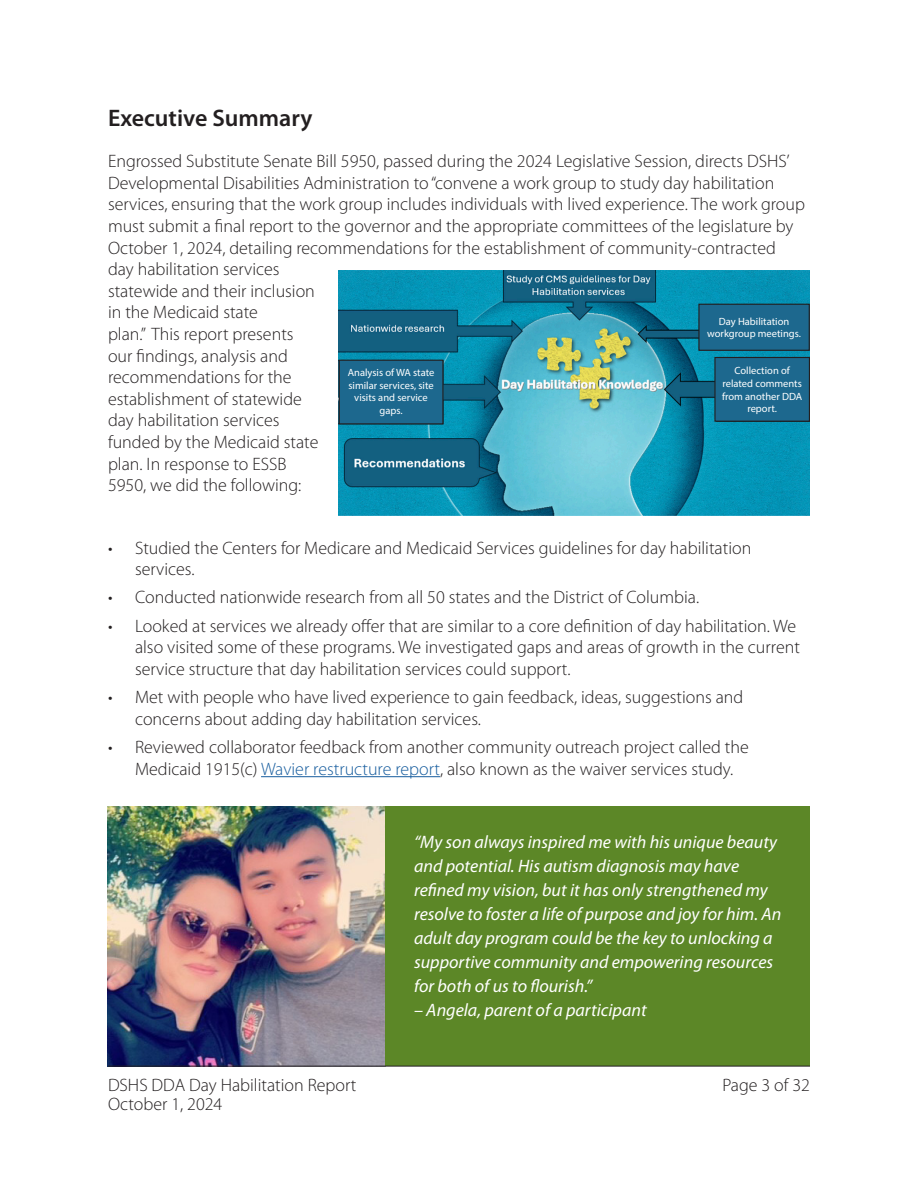
<style>
.page{position:relative;width:918px;height:1188px;background:#fff}
.page>*{position:absolute;margin:0;border:0;box-sizing:border-box;transform-origin:0 0}
.t1{font:600 24px "Myriad Pro";color:#231f20}
.t2{font:300 18px/21.6px "Myriad Pro";color:#231f20}
.t3{font:italic 18px/24px "Myriad Pro";color:#fff}
.t4{font:10.5px/12.6px "Myriad Pro";color:#fff;text-align:center}
.s1{color:#175d9e}
</style>
<div class="page">
<img style="left:339px;top:270px;width:471px;height:246px">
<hr style="left:261px;top:776px;width:179px;height:1px;background:#175d9e">
<div style="left:699px;top:304px;width:110px;height:46px;background:#1d688e"></div>
<div style="left:698px;top:304px;width:112px;height:47px;border:1px solid #231f20"></div>
<div style="left:339px;top:360px;width:104px;height:64px;background:#1d688e"></div>
<div style="left:339px;top:360px;width:105px;height:64px;border:1px solid #231f20"></div>
<div style="left:715px;top:358px;width:94px;height:63px;background:#1d688e"></div>
<div style="left:714px;top:357px;width:96px;height:65px;border:1px solid #231f20"></div>
<img style="left:107px;top:806px;width:278px;height:260px">
<div style="left:385px;top:806px;width:425px;height:260px;background:#5c8727"></div>
<hr style="left:108px;top:1066px;width:702px;height:1px;background:#231f20">
<p class="t1" style="left:108px;top:105px;width:206px">Executive Summary</p>
<p class="t2" style="left:108px;top:151px;width:699px">Engrossed Substitute Senate Bill 5950, passed during the 2024 Legislative Session, directs DSHS’ Developmental Disabilities Administration to “convene a work group to study day habilitation services, ensuring that the work group includes individuals with lived experience. The work group must submit a final report to the governor and the appropriate committees of the legislature by October 1, 2024, detailing recommendations for the establishment of community-contracted day habilitation services<br>statewide and their inclusion<br>in the Medicaid state<br>plan.” This report presents<br>our findings, analysis and<br>recommendations for the<br>establishment of statewide<br>day habilitation services<br>funded by the Medicaid state<br>plan. In response to ESSB<br>5950, we did the following:</p>
<p class="t4" style="left:707px;top:315px;width:95px">Day Habilitation workgroup meetings.</p>
<p class="t4" style="left:348px;top:366px;width:88px">Analysis of WA state similar services, site visits and service gaps.</p>
<p class="t4" style="left:722px;top:364px;width:82px">Collection of related comments from another DDA report.</p>
<p class="t2" style="left:135px;top:537px;width:618px;text-indent:-27px">• Studied the Centers for Medicare and Medicaid Services guidelines for day habilitation services.</p>
<p class="t2" style="left:108px;top:587px;width:593px">• Conducted nationwide research from all 50 states and the District of Columbia.</p>
<p class="t2" style="left:135px;top:615px;width:666px;text-indent:-27px">• Looked at services we already offer that are similar to a core definition of day habilitation. We also visited some of these programs. We investigated gaps and areas of growth in the current service structure that day habilitation services could support.</p>
<p class="t2" style="left:135px;top:687px;width:610px;text-indent:-27px">• Met with people who have lived experience to gain feedback, ideas, suggestions and concerns about adding day habilitation services.</p>
<p class="t2" style="left:135px;top:737px;width:615px;text-indent:-27px">• Reviewed collaborator feedback from another community outreach project called the<br>Medicaid 1915(c) <span class="s1">Wavier restructure report</span>, also known as the waiver services study.</p>
<p class="t2" style="left:108px;top:1075px;width:250px">DSHS DDA Day Habilitation Report</p>
<p class="t2" style="left:108px;top:1094px;width:116px">October 1, 2024</p>
<p class="t3" style="left:414px;top:831px;width:369px">“My son always inspired me with his unique beauty and potential. His autism diagnosis may have refined my vision, but it has only strengthened my resolve to foster a life of purpose and joy for him. An adult day program could be the key to unlocking a supportive community and empowering resources for both of us to flourish.”</p>
<p class="t3" style="left:414px;top:999px;width:234px">– Angela, parent of a participant</p>
<p class="t2" style="left:722px;top:1075px;width:89px">Page 3 of 32</p>
</div>
